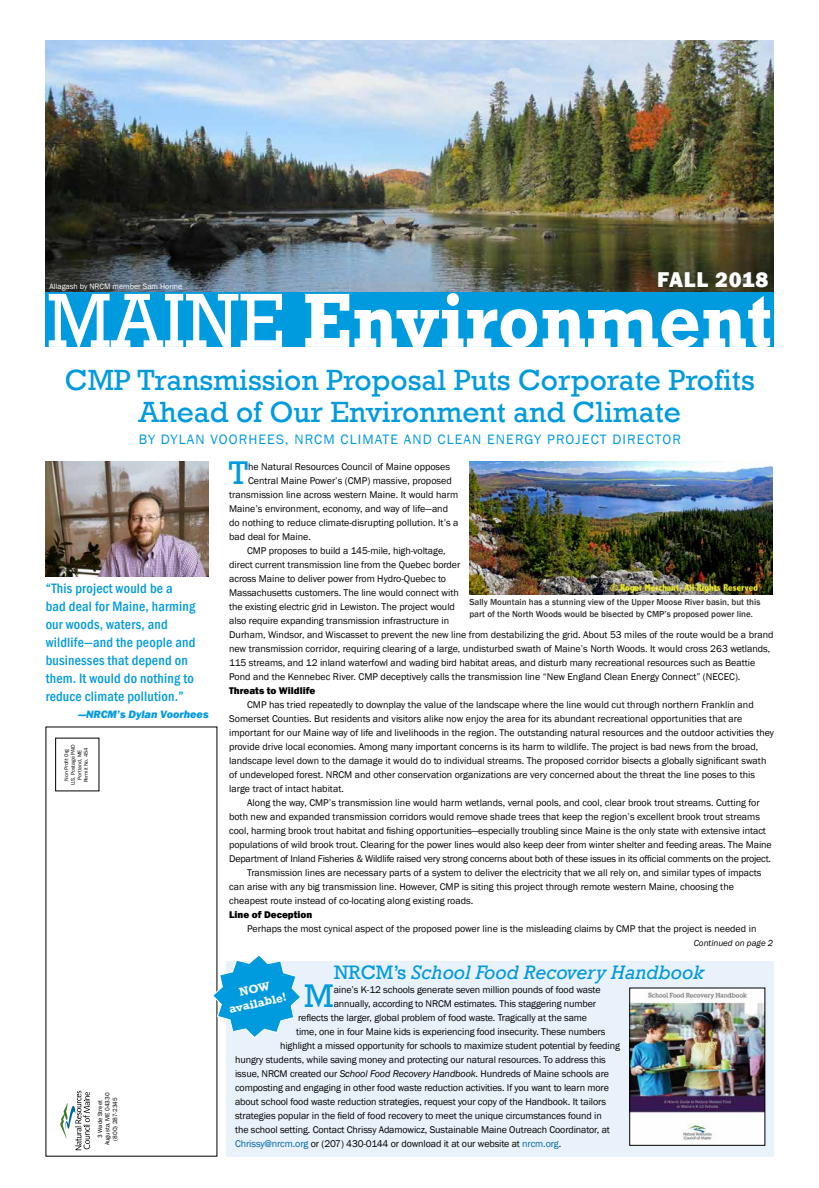
<style>
.page{position:relative;width:819px;height:1188px;background:#fff}
.page>*{position:absolute;margin:0;border:0;box-sizing:border-box;transform-origin:0 0}
.t1{font:33.7px "Rockwell";color:#009ade}
.t2{font:30px/32px "Rockwell";color:#009ade;text-align:center}
.t3{font:800 22px "Franklin Gothic";letter-spacing:.03em;color:#fff}
.t4{font:italic 20px "Rockwell";color:#009ade}
.t5{font:500 condensed 14px/18px "Franklin Gothic";letter-spacing:.015em;color:#009ade}
.t6{font:14px "Franklin Gothic";letter-spacing:.08em;color:#009ade}
.t7{font:700 12px/14.4px "Rockwell";color:#fff;text-align:center}
.t8{font:italic 800 11px "Franklin Gothic";color:#009ade}
.t9{font:10px/14px "Franklin Gothic";letter-spacing:-.005em;color:#000}
.t10{font:800 10px "Franklin Gothic";color:#000}
.t11{font:500 9px/12px "Franklin Gothic";color:#333}
.t12{font:italic 9px "Franklin Gothic";color:#000}
.t13{font:8px "Franklin Gothic";color:#fff}
.t14{font:6.2px/7.5px "Franklin Gothic";color:#000;text-align:center}
.t15{font:5.5px/6.6px "Franklin Gothic";color:#000;text-align:center}
.s1{font-style:normal}
.s2{font-style:italic}
.s3{color:#0065a4}
</style>
<div class="page">
<img style="left:45px;top:40px;width:729px;height:252px">
<div style="left:45px;top:292px;width:729px;height:55px;background:#009ade"></div>
<svg style="left:60px;top:1091px;width:30px;height:59px"></svg>
<svg style="left:49px;top:293px;width:721px;height:54px"></svg>
<div style="left:226px;top:961px;width:548px;height:195px;background:#e9f1fa"></div>
<img style="left:632px;top:990px;width:131px;height:153px">
<div style="left:630px;top:988px;width:135px;height:157px;border:1px solid #000"></div>
<svg style="left:213px;top:954px;width:88px;height:84px"></svg>
<img style="left:469px;top:462px;width:304px;height:133px">
<img style="left:46px;top:462px;width:163px;height:114px">
<p class="t13" style="left:50px;top:281px;width:134px">Allagash by NRCM member Sam Horine</p>
<h3 class="t3" style="left:657px;top:266px;width:113px">FALL 2018</h3>
<h2 class="t2" style="left:65px;top:365px;width:691px">CMP Transmission Proposal Puts Corporate Profits<br>Ahead of Our Environment and Climate</h2>
<h3 class="t6" style="left:139px;top:430px;width:544px">BY DYLAN VOORHEES, NRCM CLIMATE AND CLEAN ENERGY PROJECT DIRECTOR</h3>
<h3 class="t5" style="left:46px;top:579px;width:151px">“This project would be a bad deal for Maine, harming our woods, waters, and wildlife—and the people and businesses that depend on them. It would do nothing to reduce climate pollution.”</h3>
<p class="t8" style="left:79px;top:708px;width:132px">—NRCM’s Dylan Voorhees</p>
<p class="t15" style="left:63px;top:785px;width:42px;rotate:-90deg">Non-Profit Org<br>U.S. Postage PAID<br>Portland, ME<br>Permit No. 454</p>
<p class="t14" style="left:96px;top:1145px;width:54px;rotate:-90deg">3 Wade Street<br>Augusta, ME 04330 (800) 287-2345</p>
<h1 class="t1" style="left:229px;top:454px;width:21px">T</h1>
<p class="t9" style="left:248px;top:460px;width:204px">he Natural Resources Council of Maine opposes</p>
<p class="t9" style="left:248px;top:474px;width:205px">Central Maine Power’s (CMP) massive, proposed</p>
<p class="t9" style="left:229px;top:488px;width:231px">transmission line across western Maine. It would harm</p>
<p class="t9" style="left:229px;top:502px;width:220px">Maine’s environment, economy, and way of life—and</p>
<p class="t9" style="left:229px;top:516px;width:231px">do nothing to reduce climate-disrupting pollution. It’s a</p>
<p class="t9" style="left:229px;top:530px;width:83px">bad deal for Maine.</p>
<p class="t9" style="left:247px;top:544px;width:200px">CMP proposes to build a 145-mile, high-voltage,</p>
<p class="t9" style="left:229px;top:558px;width:233px">direct current transmission line from the Quebec border</p>
<p class="t9" style="left:229px;top:572px;width:219px">across Maine to deliver power from Hydro-Quebec to</p>
<p class="t9" style="left:229px;top:586px;width:231px">Massachusetts customers. The line would connect with</p>
<p class="t9" style="left:229px;top:600px;width:227px">the existing electric grid in Lewiston. The project would</p>
<p class="t9" style="left:229px;top:614px;width:222px">also require expanding transmission infrastructure in</p>
<p class="t9" style="left:229px;top:628px;width:546px">Durham, Windsor, and Wiscasset to prevent the new line from destabilizing the grid. About 53 miles of the route would be a brand</p>
<p class="t9" style="left:229px;top:642px;width:543px">new transmission corridor, requiring clearing of a large, undisturbed swath of Maine’s North Woods. It would cross 263 wetlands,</p>
<p class="t9" style="left:229px;top:656px;width:528px">115 streams, and 12 inland waterfowl and wading bird habitat areas, and disturb many recreational resources such as Beattie</p>
<p class="t9" style="left:229px;top:670px;width:513px">Pond and the Kennebec River. CMP deceptively calls the transmission line “New England Clean Energy Connect” (NECEC).</p>
<p class="t10" style="left:229px;top:685px;width:88px">Threats to Wildlife</p>
<p class="t9" style="left:229px;top:698px;width:546px;text-indent:18px">CMP has tried repeatedly to downplay the value of the landscape where the line would cut through northern Franklin and Somerset Counties. But residents and visitors alike now enjoy the area for its abundant recreational opportunities that are important for our Maine way of life and livelihoods in the region. The outstanding natural resources and the outdoor activities they provide drive local economies. Among many important concerns is its harm to wildlife. The project is bad news from the broad, landscape level down to the damage it would do to individual streams. The proposed corridor bisects a globally significant swath of undeveloped forest. NRCM and other conservation organizations are very concerned about the threat the line poses to this large tract of intact habitat.</p>
<p class="t9" style="left:247px;top:796px;width:514px">Along the way, CMP’s transmission line would harm wetlands, vernal pools, and cool, clear brook trout streams. Cutting for</p>
<p class="t9" style="left:229px;top:810px;width:532px">both new and expanded transmission corridors would remove shade trees that keep the region’s excellent brook trout streams</p>
<p class="t9" style="left:229px;top:824px;width:538px">cool, harming brook trout habitat and fishing opportunities—especially troubling since Maine is the only state with extensive intact</p>
<p class="t9" style="left:229px;top:838px;width:544px">populations of wild brook trout. Clearing for the power lines would also keep deer from winter shelter and feeding areas. The Maine</p>
<p class="t9" style="left:229px;top:852px;width:543px">Department of Inland Fisheries &amp; Wildlife raised very strong concerns about both of these issues in its official comments on the project.</p>
<p class="t9" style="left:247px;top:866px;width:516px">Transmission lines are necessary parts of a system to deliver the electricity that we all rely on, and similar types of impacts</p>
<p class="t9" style="left:229px;top:880px;width:506px">can arise with any big transmission line. However, CMP is siting this project through remote western Maine, choosing the</p>
<p class="t9" style="left:229px;top:894px;width:246px">cheapest route instead of co-locating along existing roads.</p>
<p class="t10" style="left:229px;top:909px;width:85px">Line of Deception</p>
<p class="t9" style="left:247px;top:922px;width:511px">Perhaps the most cynical aspect of the proposed power line is the misleading claims by CMP that the project is needed in</p>
<p class="t12" style="left:694px;top:937px;width:81px">Continued on page 2</p>
<p class="t11" style="left:469px;top:596px;width:293px">Sally Mountain has a stunning view of the Upper Moose River basin, but this part of the North Woods would be bisected by CMP’s proposed power line.</p>
<h3 class="t4" style="left:334px;top:961px;width:371px"><span class="s1">NRCM’s</span> School Food Recovery Handbook</h3>
<p class="t7" style="left:224px;top:988px;width:60px;rotate:-13deg">NOW available!</p>
<h1 class="t1" style="left:304px;top:977px;width:31px">M</h1>
<p class="t9" style="left:334px;top:983px;width:268px">aine’s K-12 schools generate seven million pounds of food waste</p>
<p class="t9" style="left:334px;top:997px;width:264px">annually, according to NRCM estimates. This staggering number</p>
<p class="t9" style="left:298px;top:1011px;width:291px">reflects the larger, global problem of food waste. Tragically at the same</p>
<p class="t9" style="left:296px;top:1025px;width:311px">time, one in four Maine kids is experiencing food insecurity. These numbers</p>
<p class="t9" style="left:280px;top:1039px;width:341px">highlight a missed opportunity for schools to maximize student potential by feeding</p>
<p class="t9" style="left:235px;top:1053px;width:372px">hungry students, while saving money and protecting our natural resources. To address this</p>
<p class="t9" style="left:235px;top:1067px;width:376px">issue, NRCM created our <span class="s2">School Food Recovery Handbook</span>. Hundreds of Maine schools are</p>
<p class="t9" style="left:235px;top:1081px;width:375px">composting and engaging in other food waste reduction activities. If you want to learn more</p>
<p class="t9" style="left:235px;top:1095px;width:373px">about school food waste reduction strategies, request your copy of the Handbook. It tailors</p>
<p class="t9" style="left:235px;top:1109px;width:368px">strategies popular in the field of food recovery to meet the unique circumstances found in</p>
<p class="t9" style="left:235px;top:1123px;width:376px">the school setting. Contact Chrissy Adamowicz, Sustainable Maine Outreach Coordinator, at</p>
<p class="t9" style="left:235px;top:1137px;width:328px"><span class="s3">Chrissy@nrcm.org</span> or (207) 430-0144 or download it at our website at <span class="s3">nrcm.org</span>.</p>
</div>
